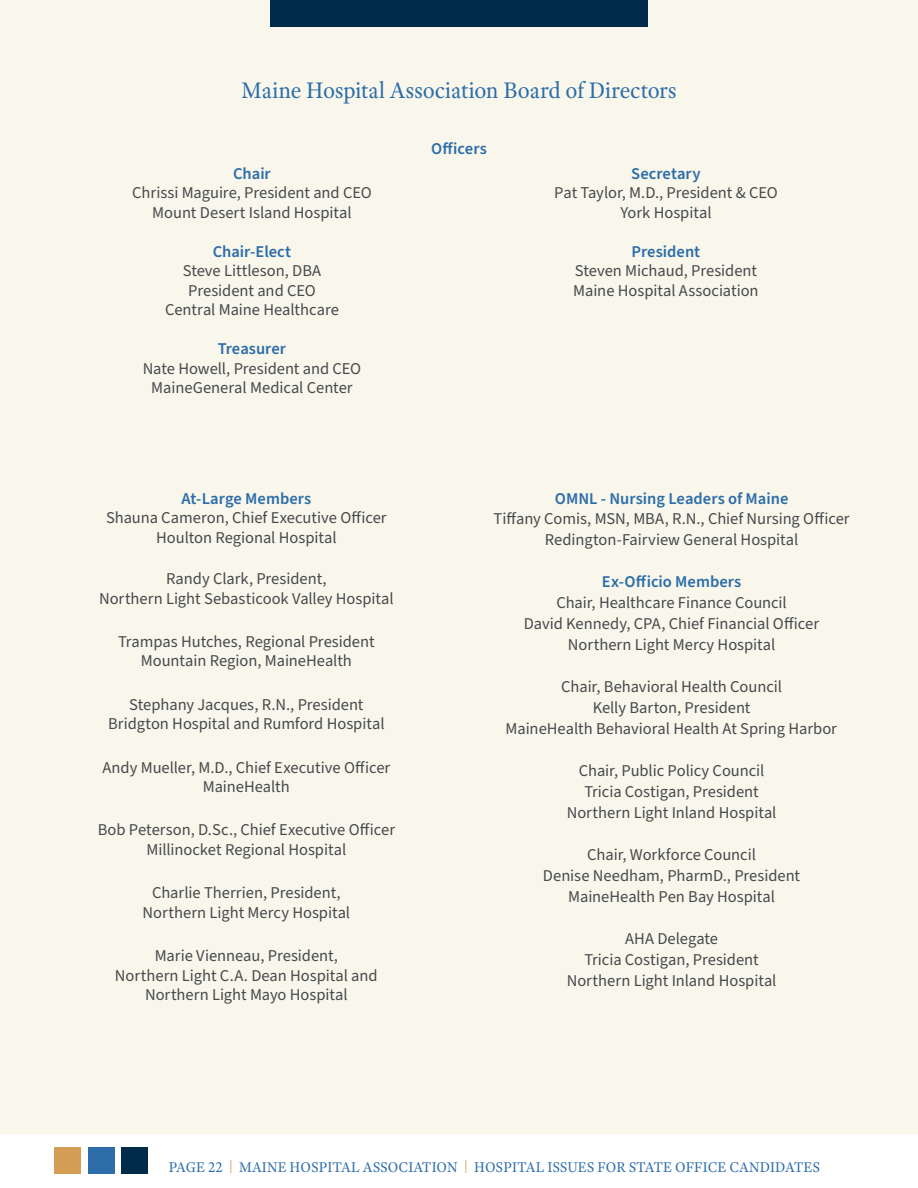
<style>
.page{position:relative;width:918px;height:1188px;background:#fff}
.page>*{position:absolute;margin:0;border:0;box-sizing:border-box;transform-origin:0 0}
.t1{font:24px "Adobe Text Pro";color:#2d6da9;scale:.95 1}
.t2{font:16.5px/19.5px "Source Sans Pro";color:#464a4c;text-align:center}
.t3{font:600 16.5px "Source Sans Pro";color:#2d6da9}
.t4{font:15px "Adobe Text Pro";color:#2d6da9;scale:.95 1}
.s1{font-family:"Source Sans Pro";font-weight:300;font-size:19.8px;color:#d49f54}
</style>
<div class="page">
<div style="left:0;top:0;width:918px;height:1134px;background:#f9f7eb"></div>
<div style="left:54px;top:1148px;width:27px;height:26px;background:#d49f54"></div>
<div style="left:122px;top:1148px;width:26px;height:26px;background:#002b49"></div>
<div style="left:88px;top:1148px;width:27px;height:26px;background:#2d6da9"></div>
<div style="left:270px;top:0;width:378px;height:27px;background:#002b49"></div>
<h1 class="t1" style="left:241px;top:75px;width:459px">Maine Hospital Association Board of Directors</h1>
<p class="t3" style="left:233px;top:162px;width:39px">Chair</p>
<p class="t2" style="left:132px;top:183px;width:241px">Chrissi Maguire, President and CEO<br>Mount Desert Island Hospital</p>
<p class="t3" style="left:213px;top:240px;width:80px">Chair-Elect</p>
<p class="t2" style="left:165px;top:261px;width:175px">Steve Littleson, DBA<br>President and CEO<br>Central Maine Healthcare</p>
<p class="t3" style="left:218px;top:338px;width:70px">Treasurer</p>
<p class="t2" style="left:143px;top:359px;width:220px">Nate Howell, President and CEO<br>MaineGeneral Medical Center</p>
<p class="t3" style="left:431px;top:137px;width:57px">Officers</p>
<p class="t3" style="left:631px;top:162px;width:71px">Secretary</p>
<p class="t2" style="left:554px;top:183px;width:225px">Pat Taylor, M.D., President &amp; CEO<br>York Hospital</p>
<p class="t3" style="left:632px;top:240px;width:70px">President</p>
<p class="t2" style="left:573px;top:261px;width:187px;text-align:left">Steven Michaud, President<br>Maine Hospital Association</p>
<p class="t3" style="left:181px;top:487px;width:131px">At-Large Members</p>
<p class="t2" style="left:106px;top:509px;width:282px">Shauna Cameron, Chief Executive Officer<br>Houlton Regional Hospital</p>
<p class="t2" style="left:99px;top:569px;width:296px">Randy Clark, President,<br>Northern Light Sebasticook Valley Hospital</p>
<p class="t2" style="left:118px;top:632px;width:258px">Trampas Hutches, Regional President<br>Mountain Region, MaineHealth</p>
<p class="t2" style="left:108px;top:695px;width:278px">Stephany Jacques, R.N., President<br>Bridgton Hospital and Rumford Hospital</p>
<p class="t2" style="left:102px;top:758px;width:290px">Andy Mueller, M.D., Chief Executive Officer<br>MaineHealth</p>
<p class="t2" style="left:98px;top:821px;width:299px">Bob Peterson, D.Sc., Chief Executive Officer<br>Millinocket Regional Hospital</p>
<p class="t2" style="left:143px;top:884px;width:209px">Charlie Therrien, President,<br>Northern Light Mercy Hospital</p>
<p class="t2" style="left:115px;top:946px;width:264px">Marie Vienneau, President,<br>Northern Light C.A. Dean Hospital and<br>Northern Light Mayo Hospital</p>
<p class="t3" style="left:555px;top:488px;width:235px">OMNL - Nursing Leaders of Maine</p>
<p class="t2" style="left:494px;top:508px;width:358px;line-height:21px">Tiffany Comis, MSN, MBA, R.N., Chief Nursing Officer<br>Redington-Fairview General Hospital</p>
<p class="t3" style="left:602px;top:570px;width:141px">Ex-Officio Members</p>
<p class="t2" style="left:524px;top:592px;width:297px;line-height:21px">Chair, Healthcare Finance Council<br>David Kennedy, CPA, Chief Financial Officer<br>Northern Light Mercy Hospital</p>
<p class="t2" style="left:506px;top:676px;width:333px;line-height:21px">Chair, Behavioral Health Council<br>Kelly Barton, President<br>MaineHealth Behavioral Health At Spring Harbor</p>
<p class="t2" style="left:567px;top:760px;width:211px;line-height:21px">Chair, Public Policy Council<br>Tricia Costigan, President<br>Northern Light Inland Hospital</p>
<p class="t2" style="left:543px;top:844px;width:259px;line-height:21px">Chair, Workforce Council<br>Denise Needham, PharmD., President<br>MaineHealth Pen Bay Hospital</p>
<p class="t2" style="left:567px;top:928px;width:211px;line-height:21px">AHA Delegate<br>Tricia Costigan, President<br>Northern Light Inland Hospital</p>
<p class="t4" style="left:169px;top:1158px;width:687px">PAGE 22 <span class="s1">I</span> MAINE HOSPITAL ASSOCIATION <span class="s1">I</span> HOSPITAL ISSUES FOR STATE OFFICE CANDIDATES</p>
</div>
